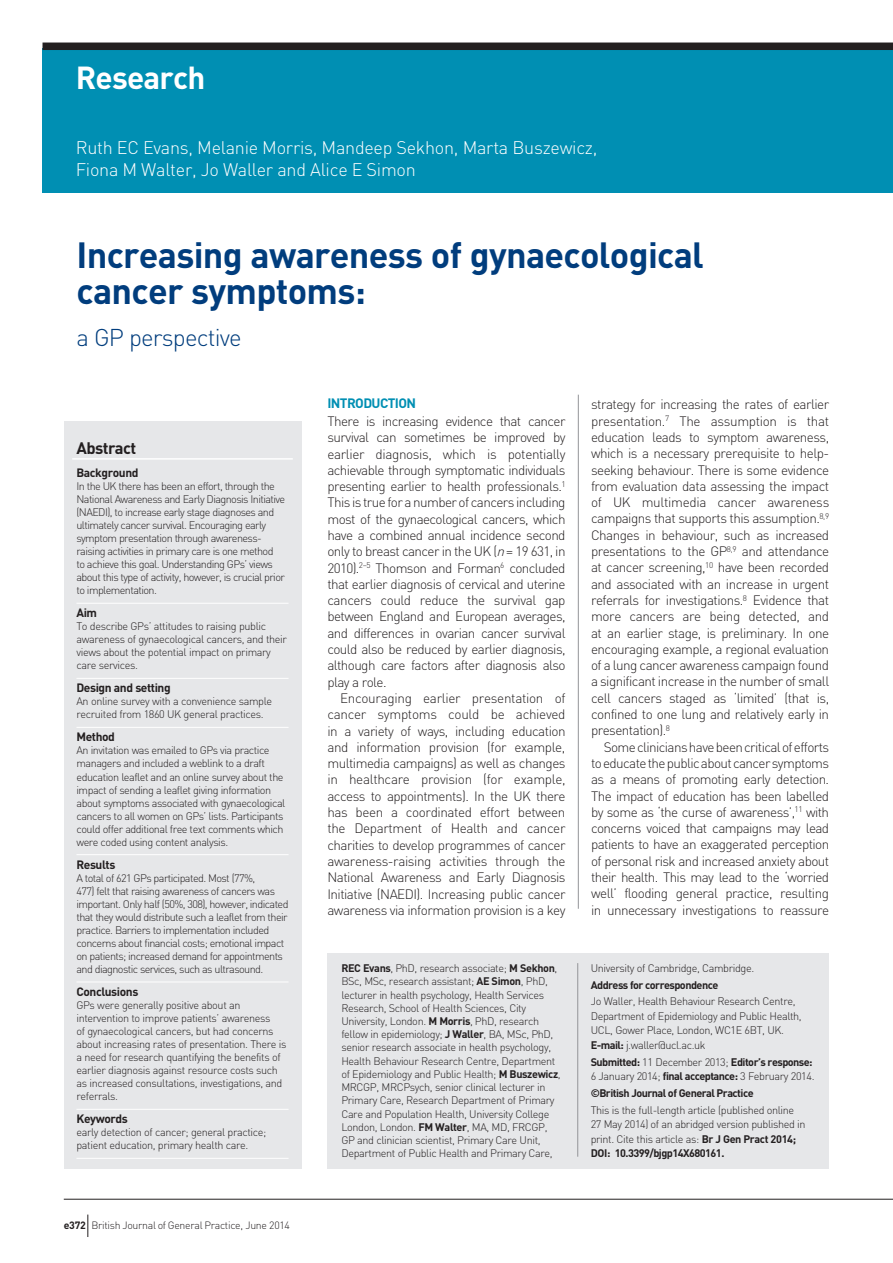
<style>
.page{position:relative;width:893px;height:1263px;background:#fff}
.page>*{position:absolute;margin:0;border:0;box-sizing:border-box;transform-origin:0 0}
.t1{font:700 36px/36px "DIN";letter-spacing:-.02em;color:#013d7d}
.t2{font:700 31.5px "DIN";letter-spacing:-.025em;color:#fff}
.t3{font:300 24px "DIN";letter-spacing:-.035em;color:#013d7d}
.t4{font:300 18px/21px "DIN";letter-spacing:-.015em;color:#fff}
.t5{font:700 16.5px "DIN";letter-spacing:-.035em;color:#231f20}
.t6{font:300 13.5px/16.4px "DIN";letter-spacing:-.04em;color:#231f20;text-align:justify}
.t7{font:700 13.5px "DIN";letter-spacing:-.045em;color:#008fb3}
.t8{font:700 12px "DIN";letter-spacing:-.035em;color:#231f20}
.t9{font:300 10.8px/13px "DIN";letter-spacing:-.035em;color:#231f20}
.t10{font:300 10.8px/13px "DIN";letter-spacing:-.055em;color:#231f20}
.t11{font:700 10.8px/14.5px "DIN";letter-spacing:-.05em;color:#231f20}
.t12{font:300 10.5px "DIN";letter-spacing:-.025em;color:#231f20}
.s1{font-weight:700}
.s2{font-style:italic}
.s3{font-weight:300}
</style>
<div class="page">
<hr style="left:578px;top:395px;width:1px;height:514px;background:#939598">
<div style="left:327px;top:953px;width:502px;height:216px;background:#e6e7e9"></div>
<hr style="left:577px;top:963px;width:1px;height:194px;background:#939598">
<div style="left:43px;top:48px;width:850px;height:144px;background:#008fb3"></div>
<div style="left:64px;top:421px;width:237px;height:748px;background:#e6e7e9"></div>
<hr style="left:72px;top:458px;width:221px;height:2px;background:#fff">
<hr style="left:76px;top:603px;width:213px;height:1px;background:#fff">
<hr style="left:76px;top:678px;width:213px;height:1px;background:#fff">
<hr style="left:76px;top:727px;width:213px;height:1px;background:#fff">
<hr style="left:76px;top:854px;width:213px;height:1px;background:#fff">
<hr style="left:76px;top:981px;width:213px;height:1px;background:#fff">
<hr style="left:76px;top:1109px;width:213px;height:1px;background:#fff">
<hr style="left:76px;top:1158px;width:213px;height:1px;background:#fff">
<hr style="left:64px;top:1199px;width:829px;height:1px;background:#231f20">
<svg style="left:87px;top:1214px;width:1px;height:23px"></svg>
<div style="left:43px;top:43px;width:850px;height:7px;background:#231f20"></div>
<h2 class="t2" style="left:76px;top:57px;width:131px">Research</h2>
<h3 class="t4" style="left:76px;top:137px;width:523px">Ruth EC Evans, Melanie Morris, Mandeep Sekhon, Marta Buszewicz,<br>Fiona M Walter, Jo Waller and Alice E Simon</h3>
<h1 class="t1" style="left:77px;top:235px;width:629px">Increasing awareness of gynaecological cancer symptoms:</h1>
<h3 class="t3" style="left:77px;top:323px;width:167px">a GP perspective</h3>
<p class="t5" style="left:76px;top:437px;width:61px">Abstract</p>
<p class="t8" style="left:76px;top:465px;width:64px">Background</p>
<p class="t10" style="left:76px;top:479px;width:210px">In the UK there has been an effort, through the National Awareness and Early Diagnosis Initiative (NAEDI), to increase early stage diagnoses and ultimately cancer survival. Encouraging early symptom presentation through awareness&shy;raising activities in primary care is one method<br>to achieve this goal. Understanding GPs’ views about this type of activity, however, is crucial prior to implementation.</p>
<p class="t8" style="left:76px;top:605px;width:22px">Aim</p>
<p class="t9" style="left:76px;top:620px;width:212px">To describe GPs’ attitudes to raising public awareness of gynaecological cancers, and their views about the potential impact on primary care services.</p>
<p class="t8" style="left:76px;top:680px;width:96px">Design and setting</p>
<p class="t9" style="left:76px;top:695px;width:197px">An online survey with a convenience sample recruited from 1860 UK general practices.</p>
<p class="t8" style="left:76px;top:729px;width:40px">Method</p>
<p class="t9" style="left:76px;top:744px;width:210px">An invitation was emailed to GPs via practice managers and included a weblink to a draft education leaflet and an online survey about the impact of sending a leaflet giving information about symptoms associated with gynaecological cancers to all women on GPs’ lists. Participants could offer additional free text comments which were coded using content analysis.</p>
<p class="t8" style="left:76px;top:856px;width:40px">Results</p>
<p class="t10" style="left:76px;top:871px;width:214px">A total of 621 GPs participated. Most (77%,<br>477) felt that raising awareness of cancers was important. Only half (50%, 308), however, indicated that they would distribute such a leaflet from their practice. Barriers to implementation included concerns about financial costs; emotional impact on patients; increased demand for appointments and diagnostic services, such as ultrasound.</p>
<p class="t8" style="left:76px;top:984px;width:63px">Conclusions</p>
<p class="t9" style="left:76px;top:998px;width:212px">GPs were generally positive about an intervention to improve patients’ awareness<br>of gynaecological cancers, but had concerns about increasing rates of presentation. There is a need for research quantifying the benefits of earlier diagnosis against resource costs such as increased consultations, investigations, and referrals.</p>
<p class="t8" style="left:76px;top:1111px;width:53px">Keywords</p>
<p class="t9" style="left:76px;top:1126px;width:191px">early detection of cancer; general practice; patient education, primary health care.</p>
<p class="t12" style="left:64px;top:1219px;width:228px"><span class="s1">e372</span> British Journal of General Practice, June 2014</p>
<p class="t7" style="left:327px;top:395px;width:90px">INTRODUCTION</p>
<p class="t6" style="left:327px;top:413px;width:240px">There is increasing evidence that cancer survival can sometimes be improved by earlier diagnosis, which is potentially achievable through symptomatic individuals presenting earlier to health professionals.<sup>1<br></sup>This is true for a number of cancers including most of the gynaecological cancers, which have a combined annual incidence second only to breast cancer in the UK (<span class="s2">n</span>= 19 631, in 2010).<sup>2–5</sup> Thomson and Forman<sup>6</sup> concluded that earlier diagnosis of cervical and uterine cancers could reduce the survival gap between England and European averages, and differences in ovarian cancer survival could also be reduced by earlier diagnosis, although care factors after diagnosis also play a role.</p>
<p class="t6" style="left:327px;top:690px;width:240px;text-indent:13px">Encouraging earlier presentation of cancer symptoms could be achieved in a variety of ways, including education and information provision (for example, multimedia campaigns) as well as changes in healthcare provision (for example, access to appointments). In the UK there has been a coordinated effort between the Department of Health and cancer charities to develop programmes of cancer awareness-raising activities through the National Awareness and Early Diagnosis Initiative (NAEDI). Increasing public cancer awareness via information provision is a key</p>
<p class="t6" style="left:591px;top:396px;width:240px">strategy for increasing the rates of earlier presentation.<sup>7</sup> The assumption is that education leads to symptom awareness, which is a necessary prerequisite to help&shy;seeking behaviour. There is some evidence from evaluation data assessing the impact of UK multimedia cancer awareness campaigns that supports this assumption.<sup>8,9<br></sup>Changes in behaviour, such as increased presentations to the GP<sup>8,9</sup> and attendance at cancer screening,<sup>10</sup> have been recorded and associated with an increase in urgent referrals for investigations.<sup>8</sup> Evidence that more cancers are being detected, and at an earlier stage, is preliminary. In one encouraging example, a regional evaluation of a lung cancer awareness campaign found a significant increase in the number of small cell cancers staged as ‘limited’ (that is, confined to one lung and relatively early in presentation).<sup>8</sup></p>
<p class="t6" style="left:591px;top:738px;width:240px;text-indent:13px">Some clinicians have been critical of efforts to educate the public about cancer symptoms as a means of promoting early detection.<br>The impact of education has been labelled by some as ‘the curse of awareness’,<sup>11</sup> with concerns voiced that campaigns may lead patients to have an exaggerated perception of personal risk and increased anxiety about their health. This may lead to the ‘worried well’ flooding general practice, resulting in unnecessary investigations to reassure</p>
<p class="t9" style="left:341px;top:961px;width:221px"><span class="s1">REC Evans</span>, PhD, research associate; <span class="s1">M Sekhon</span>, BSc, MSc, research assistant; <span class="s1">AE Simon</span>, PhD, lecturer in health psychology, Health Services Research, School of Health Sciences, City University, London. <span class="s1">M Morris</span>, PhD, research fellow in epidemiology; <span class="s1">J Waller</span>, BA, MSc, PhD, senior research associate in health psychology, Health Behaviour Research Centre, Department of Epidemiology and Public Health; <span class="s1">M Buszewicz</span>, MRCGP, MRCPsych, senior clinical lecturer in Primary Care, Research Department of Primary Care and Population Health, University College London, London. <span class="s1">FM Walter</span>, MA, MD, FRCGP, GP and clinician scientist, Primary Care Unit, Department of Public Health and Primary Care,</p>
<p class="t9" style="left:591px;top:961px;width:165px">University of Cambridge, Cambridge.</p>
<p class="t11" style="left:591px;top:977px;width:129px">Address for correspondence</p>
<p class="t9" style="left:591px;top:994px;width:213px;line-height:14.5px">Jo Waller, Health Behaviour Research Centre, Department of Epidemiology and Public Health, UCL, Gower Place, London, WC1E 6BT, UK.<br><span class="s1">E-mail:</span> j.waller@ucl.ac.uk</p>
<p class="t11" style="left:591px;top:1054px;width:225px">Submitted: <span class="s3">11 December 2013;</span> Editor’s response:<br><span class="s3">6 January 2014;</span> final acceptance: <span class="s3">3 February 2014.</span></p>
<p class="t11" style="left:591px;top:1085px;width:164px">©British Journal of General Practice</p>
<p class="t9" style="left:591px;top:1102px;width:216px;line-height:14.5px">This is the full-length article (published online 27 May 2014) of an abridged version published in print. Cite this article as: <span class="s1">Br J Gen Pract 2014; DOI: 10.3399/bjgp14X680161.</span></p>
</div>
